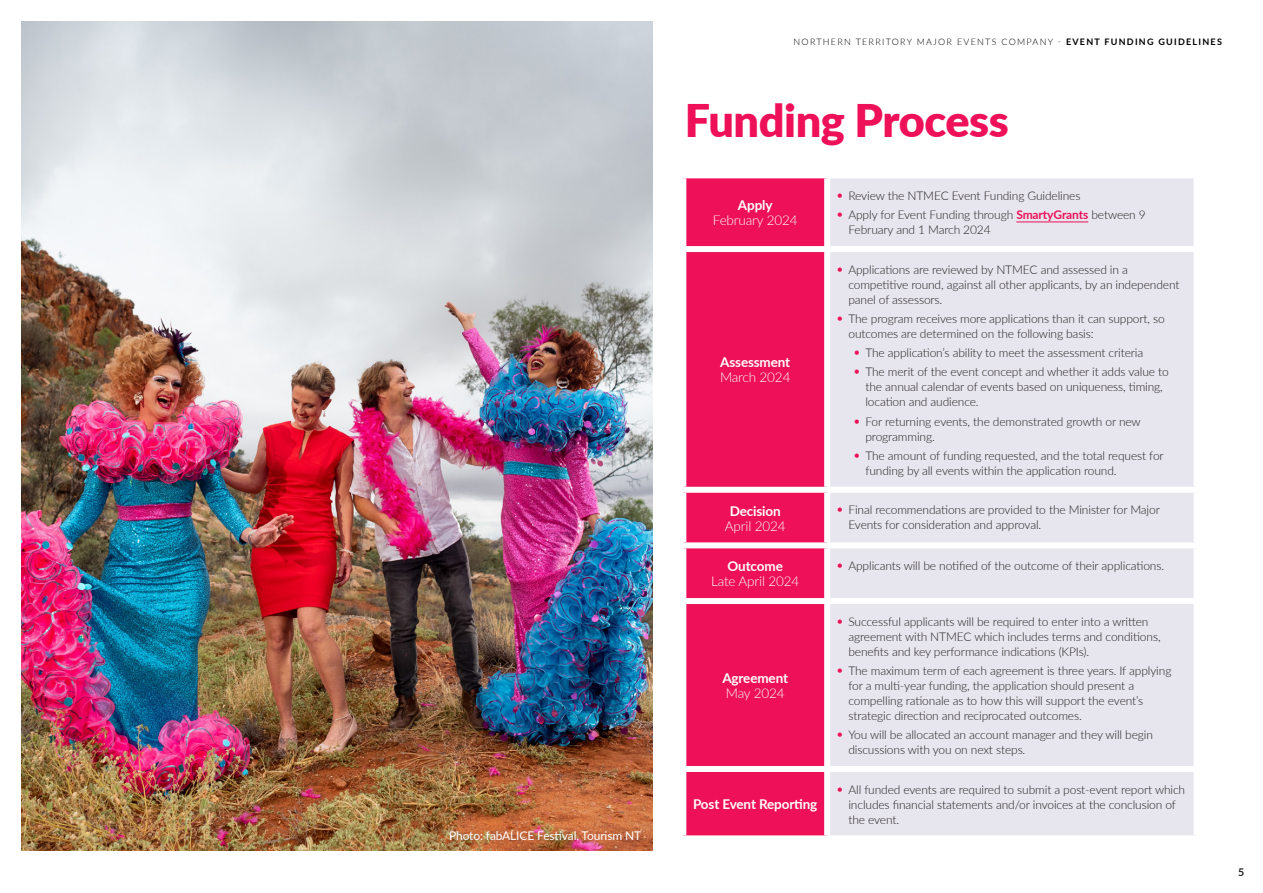
<style>
.page{position:relative;width:1263px;height:893px;background:#fff}
.page>*{position:absolute;margin:0;border:0;box-sizing:border-box;transform-origin:0 0}
.heding2_ruby{font:900 45px "Lato";letter-spacing:-.01em;color:#ee1059}
.bullet{font:700 13.5px "Lato";letter-spacing:-.01em;color:#fff}
.bullet-2{font:300 13.5px "Lato";letter-spacing:-.01em;color:#fff}
.t1{font:300 12px/15px "Lato";letter-spacing:-.01em;color:#231f20}
.body{font:12px "Lato";letter-spacing:-.01em;color:#fff}
.t2{font:700 10.65px "Lato";color:#231f20}
.t3{font:300 9px "Lato";letter-spacing:.14em;color:#000001}
.s1{font-weight:700}
.s2{font-size:14.25px;color:#ee1059}
.s3{font-weight:700;color:#ee1059}
</style>
<div class="page">
<img style="left:21px;top:21px;width:632px;height:830px">
<div style="left:686px;top:178px;width:138px;height:657px;background:#ee1059"></div>
<div style="left:830px;top:178px;width:363px;height:657px;background:#e7e6ee"></div>
<div style="left:680px;top:246px;width:147px;height:6px;background:#fff"></div>
<div style="left:680px;top:487px;width:147px;height:6px;background:#fff"></div>
<div style="left:680px;top:542px;width:147px;height:6px;background:#fff"></div>
<div style="left:680px;top:598px;width:147px;height:6px;background:#fff"></div>
<div style="left:680px;top:766px;width:147px;height:6px;background:#fff"></div>
<div style="left:827px;top:246px;width:372px;height:6px;background:#fff"></div>
<div style="left:827px;top:487px;width:372px;height:6px;background:#fff"></div>
<div style="left:827px;top:542px;width:372px;height:6px;background:#fff"></div>
<div style="left:827px;top:598px;width:372px;height:6px;background:#fff"></div>
<div style="left:827px;top:766px;width:372px;height:6px;background:#fff"></div>
<hr style="left:1016px;top:222px;width:72px;height:1px;background:#ee1059">
<p class="body" style="left:449px;top:827px;width:194px">Photo: fabALICE Festival, Tourism NT</p>
<p class="t3" style="left:793px;top:35px;width:430px">NORTHERN TERRITORY MAJOR EVENTS COMPANY - <span class="s1">EVENT FUNDING GUIDELINES</span></p>
<p class="heding2_ruby" style="left:685px;top:86px;width:325px">Funding Process</p>
<p class="bullet" style="left:738px;top:195px;width:36px">Apply</p>
<p class="bullet-2" style="left:713px;top:211px;width:86px">February 2024</p>
<p class="bullet" style="left:720px;top:352px;width:72px">Assessment</p>
<p class="bullet-2" style="left:720px;top:368px;width:72px">March 2024</p>
<p class="bullet" style="left:730px;top:501px;width:53px">Decision</p>
<p class="bullet-2" style="left:725px;top:516px;width:62px">April 2024</p>
<p class="bullet" style="left:728px;top:556px;width:57px">Outcome</p>
<p class="bullet-2" style="left:711px;top:572px;width:90px">Late April 2024</p>
<p class="bullet" style="left:722px;top:668px;width:67px">Agreement</p>
<p class="bullet-2" style="left:726px;top:684px;width:60px">May 2024</p>
<p class="bullet" style="left:693px;top:794px;width:126px">Post Event Reporting</p>
<p class="t1" style="left:836px;top:188px;width:246px"><span class="s2">•</span> Review the NTMEC Event Funding Guidelines</p>
<p class="t1" style="left:848px;top:207px;width:299px;text-indent:-13px"><span class="s2">•</span> Apply for Event Funding through <span class="s3">SmartyGrants</span> between 9<br>February and 1 March 2024</p>
<p class="t1" style="left:848px;top:261px;width:333px;text-indent:-13px"><span class="s2">•</span> Applications are reviewed by NTMEC and assessed in a competitive round, against all other applicants, by an independent panel of assessors.</p>
<p class="t1" style="left:848px;top:311px;width:318px;text-indent:-13px"><span class="s2">•</span> The program receives more applications than it can support, so outcomes are determined on the following basis:</p>
<p class="t1" style="left:853px;top:345px;width:292px"><span class="s2">•</span> The application’s ability to meet the assessment criteria</p>
<p class="t1" style="left:865px;top:364px;width:305px;text-indent:-13px"><span class="s2">•</span> The merit of the event concept and whether it adds value to the annual calendar of events based on uniqueness, timing, location and audience.</p>
<p class="t1" style="left:865px;top:413px;width:277px;text-indent:-13px"><span class="s2">•</span> For returning events, the demonstrated growth or new programming.</p>
<p class="t1" style="left:865px;top:448px;width:300px;text-indent:-13px"><span class="s2">•</span> The amount of funding requested, and the total request for funding by all events within the application round.</p>
<p class="t1" style="left:848px;top:502px;width:313px;text-indent:-13px"><span class="s2">•</span> Final recommendations are provided to the Minister for Major<br>Events for consideration and approval.</p>
<p class="t1" style="left:836px;top:558px;width:330px"><span class="s2">•</span> Applicants will be notified of the outcome of their applications.</p>
<p class="t1" style="left:848px;top:613px;width:314px;text-indent:-13px"><span class="s2">•</span> Successful applicants will be required to enter into a written agreement with NTMEC which includes terms and conditions, benefits and key performance indications (KPIs).</p>
<p class="t1" style="left:848px;top:663px;width:324px;text-indent:-13px"><span class="s2">•</span> The maximum term of each agreement is three years. If applying for a multi-year funding, the application should present a compelling rationale as to how this will support the event’s strategic direction and reciprocated outcomes.</p>
<p class="t1" style="left:848px;top:727px;width:306px;text-indent:-13px"><span class="s2">•</span> You will be allocated an account manager and they will begin discussions with you on next steps.</p>
<p class="t1" style="left:848px;top:781px;width:338px;text-indent:-13px"><span class="s2">•</span> All funded events are required to submit a post-event report which includes financial statements and/or invoices at the conclusion of the event.</p>
<p class="t2" style="left:1238px;top:864px;width:8px">5</p>
</div>
